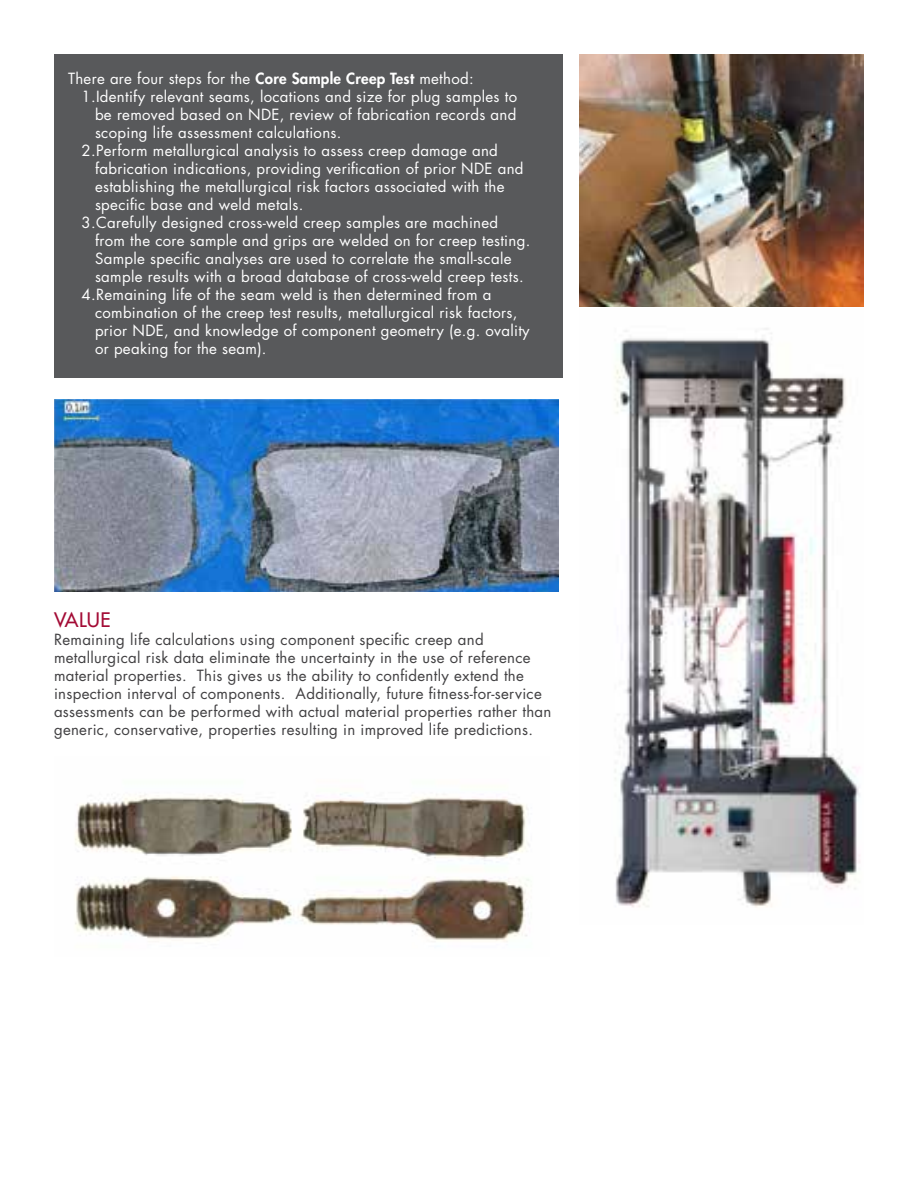
<style>
.page{position:relative;width:918px;height:1188px;background:#fff}
.page>*{position:absolute;margin:0;border:0;box-sizing:border-box;transform-origin:0 0}
.t1{font:500 19.5px "Futura Std";letter-spacing:.02em;color:#a30b35}
.bulleted_list{font:15px/18px "Futura Std";letter-spacing:.02em;color:#fff}
.t2{font:15px/18px "Futura Std";letter-spacing:.02em;color:#414042}
.s1{font-weight:800}
</style>
<div class="page">
<div style="left:54px;top:54px;width:509px;height:324px;background:#58595b"></div>
<img style="left:614px;top:328px;width:246px;height:579px">
<img style="left:54px;top:400px;width:505px;height:192px">
<img style="left:75px;top:794px;width:455px;height:148px">
<img style="left:579px;top:54px;width:285px;height:253px">
<p class="bulleted_list" style="left:68px;top:69px;width:407px">There are four steps for the <span class="s1">Core Sample Creep Test</span> method:</p>
<p class="bulleted_list" style="left:95px;top:87px;width:424px;text-align:justify;text-indent:-14px">1.Identify relevant seams, locations and size for plug samples to be removed based on NDE, review of fabrication records and scoping life assessment calculations.</p>
<p class="bulleted_list" style="left:95px;top:141px;width:430px;text-indent:-14px">2.Perform metallurgical analysis to assess creep damage and fabrication indications, providing verification of prior NDE and establishing the metallurgical risk factors associated with the specific base and weld metals.</p>
<p class="bulleted_list" style="left:95px;top:213px;width:437px;text-indent:-14px">3.Carefully designed cross-weld creep samples are machined from the core sample and grips are welded on for creep testing.<br>Sample specific analyses are used to correlate the small-scale sample results with a broad database of cross-weld creep tests.</p>
<p class="bulleted_list" style="left:95px;top:285px;width:436px;text-indent:-14px">4.Remaining life of the seam weld is then determined from a combination of the creep test results, metallurgical risk factors, prior NDE, and knowledge of component geometry (e.g. ovality or peaking for the seam).</p>
<p class="t1" style="left:54px;top:608px;width:58px">VALUE</p>
<p class="t2" style="left:54px;top:631px;width:499px">Remaining life calculations using component specific creep and metallurgical risk data eliminate the uncertainty in the use of reference material properties. This gives us the ability to confidently extend the inspection interval of components. Additionally, future fitness-for-service assessments can be performed with actual material properties rather than generic, conservative, properties resulting in improved life predictions.</p>
</div>
